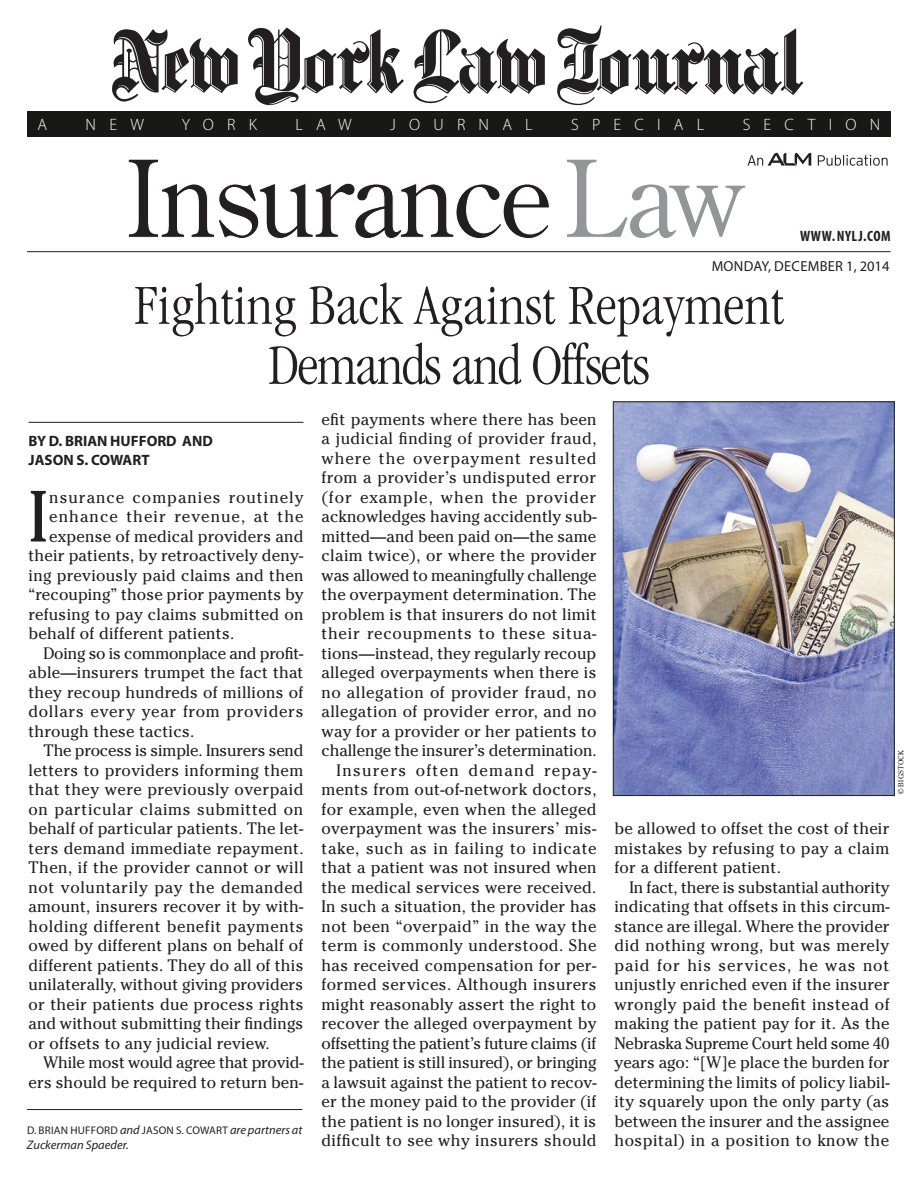
<style>
.page{position:relative;width:918px;height:1188px;background:#fff}
.page>*{position:absolute;margin:0;border:0;box-sizing:border-box;transform-origin:0 0}
.t1{font:106.8px "Century Old Style Std";letter-spacing:-.02em;color:#231f20}
.t2{font:72px "Cheltenham Std";color:#231f20}
.t3{font:300 condensed 58.5px/60px "ITC Garamond Std";color:#231f20;text-align:center}
.t4{font:16.5px/19.5px "Cheltenham Std";letter-spacing:.015em;color:#231f20;text-align:justify}
.t5{font:16.5px "Cheltenham Std";letter-spacing:-.01em;color:#231f20}
.t6{font:16.5px "Cheltenham Std";letter-spacing:.04em;color:#231f20}
.t7{font:16.5px "Cheltenham Std";letter-spacing:.065em;color:#231f20}
.t8{font:300 16.5px "Myriad Pro";letter-spacing:.805em;color:#fff}
.t9{font:16.5px "Cheltenham Std";letter-spacing:.035em;color:#231f20}
.t10{font:16.5px "Cheltenham Std";letter-spacing:.045em;color:#231f20}
.t11{font:700 15px/19.5px "Myriad Pro";color:#231f20}
.t12{font:700 condensed 15px "Myriad Pro";letter-spacing:.04em;color:#231f20}
.t13{font:14.55px "Myriad Pro";letter-spacing:.02em;color:#231f20}
.t14{font:italic 12.45px "Myriad Pro";color:#231f20}
.t15{font:11.1px "Myriad Pro";letter-spacing:.02em;color:#231f20}
.t16{font:7.5px "Cheltenham Std";letter-spacing:.03em;color:#231f20}
.s1{color:#939598}
.s2{font-style:italic;font-size:12.45px}
</style>
<div class="page">
<img style="left:112px;top:25px;width:692px;height:81px">
<hr style="left:27px;top:251px;width:864px;height:1px;background:#231f20">
<svg style="left:818px;top:155px;width:70px;height:11px"></svg>
<hr style="left:28px;top:422px;width:275px;height:1px;background:#231f20">
<hr style="left:27px;top:1109px;width:275px;height:1px;background:#231f20">
<div style="left:27px;top:111px;width:864px;height:26px;background:#181817"></div>
<svg style="left:747px;top:153px;width:64px;height:13px"></svg>
<img style="left:615px;top:404px;width:277px;height:390px">
<div style="left:613px;top:402px;width:281px;height:394px;border:1px solid #231f20"></div>
<p class="t8" style="left:38px;top:116px;width:11px">A</p>
<p class="t8" style="left:86px;top:116px;width:60px">NEW</p>
<p class="t8" style="left:182px;top:116px;width:77px">YORK</p>
<p class="t8" style="left:295px;top:116px;width:58px">LAW</p>
<p class="t8" style="left:390px;top:116px;width:144px">JOURNAL</p>
<p class="t8" style="left:571px;top:116px;width:135px">SPECIAL</p>
<p class="t8" style="left:743px;top:116px;width:139px">SECTION</p>
<h1 class="t1" style="left:125px;top:130px;width:621px">In s u ra n c e<span class="s1">Law</span></h1>
<p class="t12" style="left:800px;top:227px;width:92px">WWW. NYLJ.COM</p>
<p class="t13" style="left:712px;top:258px;width:179px">MONDAY, DECEMBER 1, 2014</p>
<h3 class="t3" style="left:134px;top:276px;width:651px">Fighting Back Against Repayment<br>Demands and Offsets</h3>
<p class="t11" style="left:29px;top:431px;width:184px">BY D. BRIAN HUFFORD AND<br>JASON S. COWART</p>
<h2 class="t2" style="left:28px;top:474px;width:21px">I</h2>
<p class="t7" style="left:49px;top:487px;width:256px">nsurance companies routinely</p>
<p class="t7" style="left:49px;top:507px;width:256px">enhance their revenue, at the</p>
<p class="t4" style="left:49px;top:526px;width:256px">expense of medical providers and</p>
<p class="t4" style="left:28px;top:546px;width:276px">their patients, by retroactively deny-</p>
<p class="t4" style="left:28px;top:565px;width:277px">ing previously paid claims and then</p>
<p class="t4" style="left:28px;top:585px;width:277px">“recouping” those prior payments by</p>
<p class="t4" style="left:28px;top:604px;width:276px">refusing to pay claims submitted on</p>
<p class="t4" style="left:28px;top:624px;width:207px">behalf of different patients.</p>
<p class="t5" style="left:44px;top:643px;width:261px">Doing so is commonplace and profit-</p>
<p class="t4" style="left:28px;top:663px;width:276px">able—insurers trumpet the fact that</p>
<p class="t4" style="left:28px;top:682px;width:276px">they recoup hundreds of millions of</p>
<p class="t10" style="left:28px;top:702px;width:277px">dollars every year from providers</p>
<p class="t4" style="left:28px;top:721px;width:167px">through these tactics.</p>
<p class="t5" style="left:44px;top:741px;width:262px">The process is simple. Insurers send</p>
<p class="t4" style="left:28px;top:760px;width:276px">letters to providers informing them</p>
<p class="t4" style="left:28px;top:780px;width:276px">that they were previously overpaid</p>
<p class="t6" style="left:28px;top:799px;width:276px">on particular claims submitted on</p>
<p class="t4" style="left:28px;top:819px;width:276px">behalf of particular patients. The let-</p>
<p class="t4" style="left:28px;top:838px;width:277px">ters demand immediate repayment.</p>
<p class="t4" style="left:28px;top:858px;width:277px">Then, if the provider cannot or will</p>
<p class="t6" style="left:28px;top:877px;width:276px">not voluntarily pay the demanded</p>
<p class="t4" style="left:28px;top:897px;width:276px">amount, insurers recover it by with-</p>
<p class="t9" style="left:28px;top:916px;width:277px">holding different benefit payments</p>
<p class="t4" style="left:28px;top:936px;width:276px">owed by different plans on behalf of</p>
<p class="t4" style="left:28px;top:955px;width:276px">different patients. They do all of this</p>
<p class="t4" style="left:28px;top:975px;width:276px">unilaterally, without giving providers</p>
<p class="t4" style="left:28px;top:994px;width:277px">or their patients due process rights</p>
<p class="t4" style="left:28px;top:1014px;width:276px">and without submitting their findings</p>
<p class="t4" style="left:28px;top:1033px;width:243px">or offsets to any judicial review.</p>
<p class="t5" style="left:44px;top:1053px;width:262px">While most would agree that provid-</p>
<p class="t4" style="left:28px;top:1072px;width:276px">ers should be required to return ben-</p>
<p class="t15" style="left:27px;top:1125px;width:277px">D. BRIAN HUFFORD <span class="s2">and</span> JASON S. COWART <span class="s2">are partners at</span></p>
<p class="t14" style="left:27px;top:1138px;width:103px">Zuckerman Spaeder.</p>
<p class="t4" style="left:322px;top:409px;width:277px;text-align:right">efit payments where there has been a judicial finding of provider fraud, where the overpayment resulted from a provider’s undisputed error (for example, when the provider acknowledges having accidently sub&shy;mitted—and been paid on—the same claim twice), or where the provider was allowed to meaningfully challenge the overpayment determination. The problem is that insurers do not limit their recoupments to these situa&shy;tions—instead, they regularly recoup alleged overpayments when there is no allegation of provider fraud, no allegation of provider error, and no way for a provider or her patients to challenge the insurer’s determination.<br>Insurers often demand repay&shy;ments from out-of-network doctors, for example, even when the alleged overpayment was the insurers’ mis&shy;take, such as in failing to indicate that a patient was not insured when the medical services were received.<br>In such a situation, the provider has not been “overpaid” in the way the term is commonly understood. She has received compensation for per&shy;formed services. Although insurers might reasonably assert the right to recover the alleged overpayment by offsetting the patient’s future claims (if the patient is still insured), or bringing a lawsuit against the patient to recov&shy;er the money paid to the provider (if the patient is no longer insured), it is difficult to see why insurers should</p>
<p class="t16" style="left:896px;top:794px;width:46px;rotate:-90deg">© BIGSTOCK</p>
<p class="t4" style="left:615px;top:819px;width:277px">be allowed to offset the cost of their mistakes by refusing to pay a claim for a different patient.</p>
<p class="t4" style="left:615px;top:877px;width:277px;text-indent:15px">In fact, there is substantial authority indicating that offsets in this circum&shy;stance are illegal. Where the provider did nothing wrong, but was merely paid for his services, he was not unjustly enriched even if the insurer wrongly paid the benefit instead of making the patient pay for it. As the Nebraska Supreme Court held some 40 years ago: “[W]e place the burden for determining the limits of policy liabil&shy;ity squarely upon the only party (as between the insurer and the assignee hospital) in a position to know the</p>
</div>
